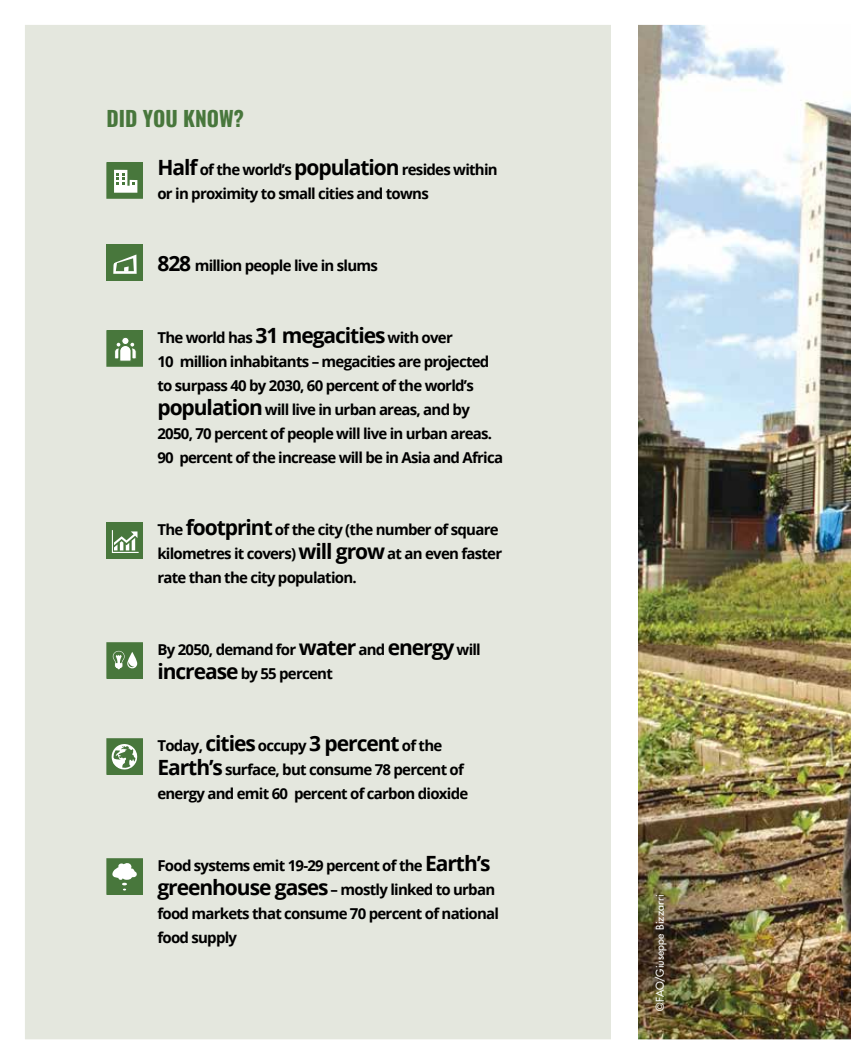
<style>
.page{position:relative;width:851px;height:1063px;background:#fff}
.page>*{position:absolute;margin:0;border:0;box-sizing:border-box;transform-origin:0 0}
.t1{font:700 21px "Oswald";color:#48773c}
.t2{font:700 15px/24px "Open Sans";letter-spacing:-.05em;color:#000}
.t3{font:500 10.5px "Futura Std";letter-spacing:.01em;color:#fff}
.s1{font-size:21px}
</style>
<div class="page">
<img style="left:25px;top:24px;width:825px;height:1016px">
<div style="left:106px;top:522px;width:37px;height:37px;background:#48773c"></div>
<svg style="left:112px;top:530px;width:27px;height:23px"></svg>
<div style="left:106px;top:244px;width:37px;height:37px;background:#48773c"></div>
<svg style="left:113px;top:254px;width:24px;height:20px"></svg>
<h1 class="t1" style="left:106px;top:107px;width:139px">DID YOU KNOW?</h1>
<p class="t2" style="left:157px;top:157px;width:342px"><span class="s1">Half</span> of the world’s <span class="s1">population</span> resides within or in proximity to small cities and towns</p>
<p class="t2" style="left:157px;top:253px;width:222px"><span class="s1">828</span> million people live in slums</p>
<p class="t2" style="left:157px;top:325px;width:347px">The world has <span class="s1">31 megacities</span> with over<br>10 million inhabitants – megacities are projected to surpass 40 by 2030, 60 percent of the world’s <span class="s1">population</span> will live in urban areas, and by 2050, 70 percent of people will live in urban areas.<br>90 percent of the increase will be in Asia and Africa</p>
<p class="t2" style="left:157px;top:517px;width:346px">The <span class="s1">footprint</span> of the city (the number of square kilometres it covers) <span class="s1">will grow</span> at an even faster rate than the city population.</p>
<p class="t2" style="left:157px;top:637px;width:325px">By 2050, demand for <span class="s1">water</span> and <span class="s1">energy</span> will <span class="s1">increase</span> by 55 percent</p>
<p class="t2" style="left:157px;top:733px;width:312px">Today, <span class="s1">cities</span> occupy <span class="s1">3 percent</span> of the<br><span class="s1">Earth’s</span> surface, but consume 78 percent of energy and emit 60 percent of carbon dioxide</p>
<p class="t2" style="left:157px;top:853px;width:343px">Food systems emit 19-29 percent of the <span class="s1">Earth’s greenhouse gases</span> – mostly linked to urban food markets that consume 70 percent of national food supply</p>
<p class="t3" style="left:653px;top:1011px;width:118px;rotate:-90deg">©FAO/Giuseppe Bizzarri</p>
</div>
